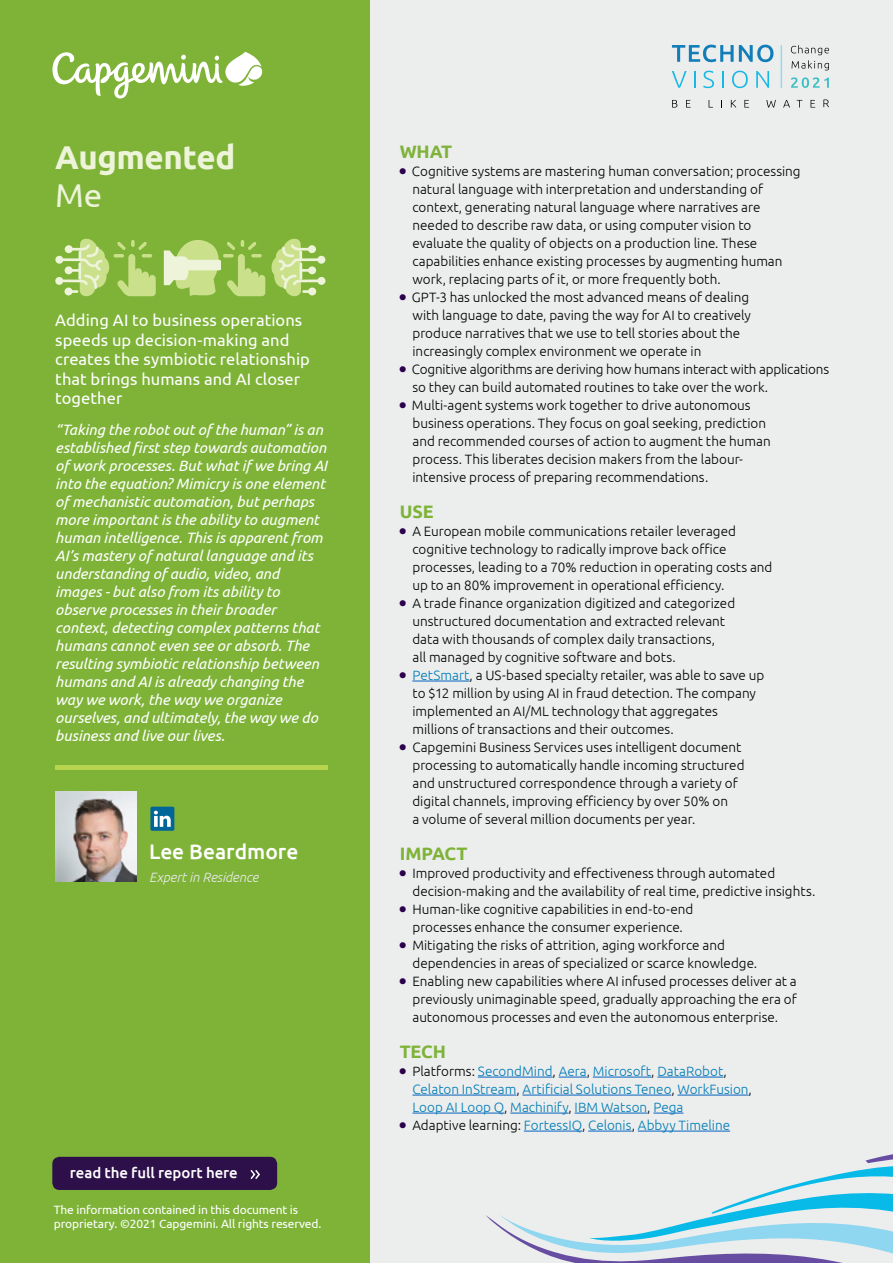
<style>
.page{position:relative;width:893px;height:1263px;background:#eceded}
.page>*{position:absolute;margin:0;border:0;box-sizing:border-box;transform-origin:0 0}
.t1{font:700 33px "Ubuntu";letter-spacing:-.015em;color:#edf4d9}
.t2{font:33px "Ubuntu";color:#edf4d9}
.t3{font:500 21px "Ubuntu";color:#fff}
.t4{font:700 18px "Ubuntu";letter-spacing:-.005em;color:#7eb338}
.t5{font:16.5px/19.5px "Ubuntu";letter-spacing:.005em;color:#fff}
.t6{font:italic 15px/18px "Ubuntu";letter-spacing:-.005em;color:#fff}
.t7{font:500 15px "Ubuntu";color:#fff}
.t8{font:300 13.5px/18px "Ubuntu";color:#000}
.t9{font:300 13.5px/18px "Ubuntu";color:#007db7}
.t10{font:italic 300 13.5px "Ubuntu";letter-spacing:-.005em;color:#eaeaea}
.t11{font:12px/14.4px "Ubuntu";letter-spacing:-.01em;color:#fff}
.s1{color:#007db7}
.s2{color:#000}
</style>
<div class="page">
<div style="left:0;top:0;width:370px;height:1263px;background:#7eb338"></div>
<hr style="left:412px;top:681px;width:58px;height:1px;background:#0563c1">
<hr style="left:478px;top:1077px;width:75px;height:1px;background:#0563c1">
<svg style="left:559px;top:1077px;width:28px;height:1px"></svg>
<hr style="left:593px;top:1077px;width:58px;height:1px;background:#0563c1">
<hr style="left:657px;top:1077px;width:66px;height:1px;background:#0563c1">
<hr style="left:412px;top:1095px;width:104px;height:1px;background:#0563c1">
<hr style="left:522px;top:1095px;width:149px;height:1px;background:#0563c1">
<hr style="left:677px;top:1095px;width:72px;height:1px;background:#0563c1">
<hr style="left:412px;top:1113px;width:92px;height:1px;background:#0563c1">
<hr style="left:510px;top:1113px;width:58px;height:1px;background:#0563c1">
<hr style="left:575px;top:1113px;width:72px;height:1px;background:#0563c1">
<hr style="left:653px;top:1113px;width:30px;height:1px;background:#0563c1">
<hr style="left:524px;top:1131px;width:58px;height:1px;background:#0563c1">
<hr style="left:588px;top:1131px;width:44px;height:1px;background:#0563c1">
<hr style="left:638px;top:1131px;width:92px;height:1px;background:#0563c1">
<svg style="left:61px;top:239px;width:95px;height:58px"></svg>
<div style="left:55px;top:256px;width:8px;height:8px;background:#edf4d9;border-radius:50%"></div>
<div style="left:65px;top:245px;width:8px;height:8px;background:#edf4d9;border-radius:50%"></div>
<div style="left:65px;top:266px;width:8px;height:8px;background:#edf4d9;border-radius:50%"></div>
<div style="left:65px;top:288px;width:8px;height:7px;background:#edf4d9;border-radius:50%"></div>
<div style="left:55px;top:277px;width:8px;height:8px;background:#edf4d9;border-radius:50%"></div>
<svg style="left:164px;top:238px;width:155px;height:59px"></svg>
<div style="left:317px;top:256px;width:8px;height:8px;background:#edf4d9;border-radius:50%"></div>
<div style="left:308px;top:245px;width:8px;height:8px;background:#edf4d9;border-radius:50%"></div>
<div style="left:308px;top:266px;width:8px;height:8px;background:#edf4d9;border-radius:50%"></div>
<div style="left:308px;top:288px;width:8px;height:7px;background:#edf4d9;border-radius:50%"></div>
<div style="left:317px;top:277px;width:8px;height:8px;background:#edf4d9;border-radius:50%"></div>
<hr style="left:55px;top:766px;width:273px;height:4px;background:#b8d44e">
<img style="left:55px;top:792px;width:81px;height:90px">
<div style="left:150px;top:807px;width:24px;height:24px;background:#069;border-radius:2px"></div>
<svg style="left:154px;top:811px;width:17px;height:16px"></svg>
<svg style="left:52px;top:52px;width:210px;height:47px"></svg>
<svg style="left:672px;top:71px;width:14px;height:17px"></svg>
<svg style="left:694px;top:71px;width:1px;height:17px"></svg>
<svg style="left:703px;top:71px;width:11px;height:17px"></svg>
<svg style="left:722px;top:71px;width:1px;height:17px"></svg>
<svg style="left:732px;top:71px;width:16px;height:17px"></svg>
<svg style="left:756px;top:71px;width:13px;height:17px"></svg>
<svg style="left:672px;top:45px;width:101px;height:17px"></svg>
<hr style="left:781px;top:45px;width:1px;height:43px;background:#95d8ef">
<svg style="left:791px;top:45px;width:38px;height:25px"></svg>
<svg style="left:672px;top:100px;width:5px;height:8px"></svg>
<svg style="left:686px;top:100px;width:5px;height:8px"></svg>
<svg style="left:709px;top:100px;width:4px;height:8px"></svg>
<svg style="left:731px;top:100px;width:5px;height:8px"></svg>
<svg style="left:744px;top:100px;width:5px;height:8px"></svg>
<svg style="left:766px;top:100px;width:10px;height:8px"></svg>
<svg style="left:783px;top:100px;width:7px;height:8px"></svg>
<svg style="left:797px;top:100px;width:5px;height:8px"></svg>
<svg style="left:810px;top:100px;width:5px;height:8px"></svg>
<svg style="left:823px;top:99px;width:6px;height:8px"></svg>
<svg style="left:791px;top:77px;width:38px;height:11px"></svg>
<svg style="left:486px;top:1154px;width:407px;height:109px"></svg>
<div style="left:52px;top:1157px;width:225px;height:33px;background:#2d104a;border-radius:7px"></div>
<svg style="left:250px;top:1170px;width:10px;height:9px"></svg>
<h1 class="t1" style="left:55px;top:137px;width:182px">Augmented</h1>
<h1 class="t2" style="left:55px;top:175px;width:48px">Me</h1>
<p class="t5" style="left:55px;top:310px;width:256px">Adding AI to business operations speeds up decision-making and creates the symbiotic relationship that brings humans and AI closer together</p>
<p class="t6" style="left:55px;top:420px;width:273px">“Taking the robot out of the human” is an established first step towards automation of work processes. But what if we bring AI into the equation? Mimicry is one element of mechanistic automation, but perhaps more important is the ability to augment human intelligence. This is apparent from AI’s mastery of natural language and its understanding of audio, video, and images - but also from its ability to observe processes in their broader context, detecting complex patterns that humans cannot even see or absorb. The resulting symbiotic relationship between humans and AI is already changing the way we work, the way we organize ourselves, and ultimately, the way we do business and live our lives.</p>
<h2 class="t3" style="left:149px;top:838px;width:151px">Lee Beardmore</h2>
<p class="t10" style="left:149px;top:869px;width:111px">Expert in Residence</p>
<p class="t7" style="left:70px;top:1163px;width:169px">read the full report here</p>
<p class="t11" style="left:54px;top:1202px;width:269px">The information contained in this document is proprietary. ©2021 Capgemini. All rights reserved.</p>
<h3 class="t4" style="left:400px;top:140px;width:54px">WHAT</h3>
<p class="t8" style="left:412px;top:161px;width:390px;text-indent:-13px"><sup>■</sup> Cognitive systems are mastering human conversation; processing natural language with interpretation and understanding of context, generating natural language where narratives are needed to describe raw data, or using computer vision to evaluate the quality of objects on a production line. These capabilities enhance existing processes by augmenting human work, replacing parts of it, or more frequently both.</p>
<p class="t8" style="left:412px;top:287px;width:340px;text-indent:-13px"><sup>■</sup> GPT-3 has unlocked the most advanced means of dealing with language to date, paving the way for AI to creatively produce narratives that we use to tell stories about the increasingly complex environment we operate in</p>
<p class="t8" style="left:412px;top:359px;width:418px;text-indent:-13px"><sup>■</sup> Cognitive algorithms are deriving how humans interact with applications so they can build automated routines to take over the work.</p>
<p class="t8" style="left:412px;top:395px;width:360px;text-indent:-13px"><sup>■</sup> Multi-agent systems work together to drive autonomous business operations. They focus on goal seeking, prediction and recommended courses of action to augment the human process. This liberates decision makers from the labour&shy;intensive process of preparing recommendations.</p>
<h3 class="t4" style="left:400px;top:500px;width:35px">USE</h3>
<p class="t8" style="left:412px;top:521px;width:362px;text-indent:-13px"><sup>■</sup> A European mobile communications retailer leveraged cognitive technology to radically improve back office processes, leading to a 70% reduction in operating costs and up to an 80% improvement in operational efficiency.</p>
<p class="t8" style="left:412px;top:593px;width:324px;text-indent:-13px"><sup>■</sup> A trade finance organization digitized and categorized unstructured documentation and extracted relevant data with thousands of complex daily transactions,<br>all managed by cognitive software and bots.</p>
<p class="t8" style="left:412px;top:665px;width:353px;text-indent:-13px"><sup>■</sup> <span class="s1">PetSmart</span>, a US-based specialty retailer, was able to save up to $12 million by using AI in fraud detection. The company implemented an AI/ML technology that aggregates millions of transactions and their outcomes.</p>
<p class="t8" style="left:412px;top:737px;width:334px;text-indent:-13px"><sup>■</sup> Capgemini Business Services uses intelligent document processing to automatically handle incoming structured and unstructured correspondence through a variety of digital channels, improving efficiency by over 50% on<br>a volume of several million documents per year.</p>
<h3 class="t4" style="left:400px;top:842px;width:69px">IMPACT</h3>
<p class="t8" style="left:412px;top:863px;width:404px;text-indent:-13px"><sup>■</sup> Improved productivity and effectiveness through automated decision-making and the availability of real time, predictive insights.</p>
<p class="t8" style="left:400px;top:899px;width:295px;text-align:center"><sup>■</sup> Human-like cognitive capabilities in end-to-end processes enhance the consumer experience.</p>
<p class="t8" style="left:412px;top:935px;width:346px;text-indent:-13px"><sup>■</sup> Mitigating the risks of attrition, aging workforce and dependencies in areas of specialized or scarce knowledge.</p>
<p class="t8" style="left:412px;top:971px;width:386px;text-align:justify;text-indent:-13px"><sup>■</sup> Enabling new capabilities where AI infused processes deliver at a previously unimaginable speed, gradually approaching the era of autonomous processes and even the autonomous enterprise.</p>
<h3 class="t4" style="left:400px;top:1040px;width:48px">TECH</h3>
<p class="t9" style="left:412px;top:1061px;width:341px;text-indent:-13px"><sup>■</sup> <span class="s2">Platforms:</span> SecondMind<span class="s2">,</span> Aera<span class="s2">,</span> Microsoft<span class="s2">,</span> DataRobot<span class="s2">,<br></span>Celaton InStream<span class="s2">,</span> Artificial Solutions Teneo<span class="s2">,</span> WorkFusion<span class="s2">,<br></span>Loop AI Loop Q<span class="s2">,</span> Machinify<span class="s2">,</span> IBM Watson<span class="s2">,</span> Pega</p>
<p class="t9" style="left:400px;top:1115px;width:332px"><sup>■</sup> <span class="s2">Adaptive learning:</span> FortessIQ<span class="s2">,</span> Celonis<span class="s2">,</span> Abbyy Timeline</p>
</div>
